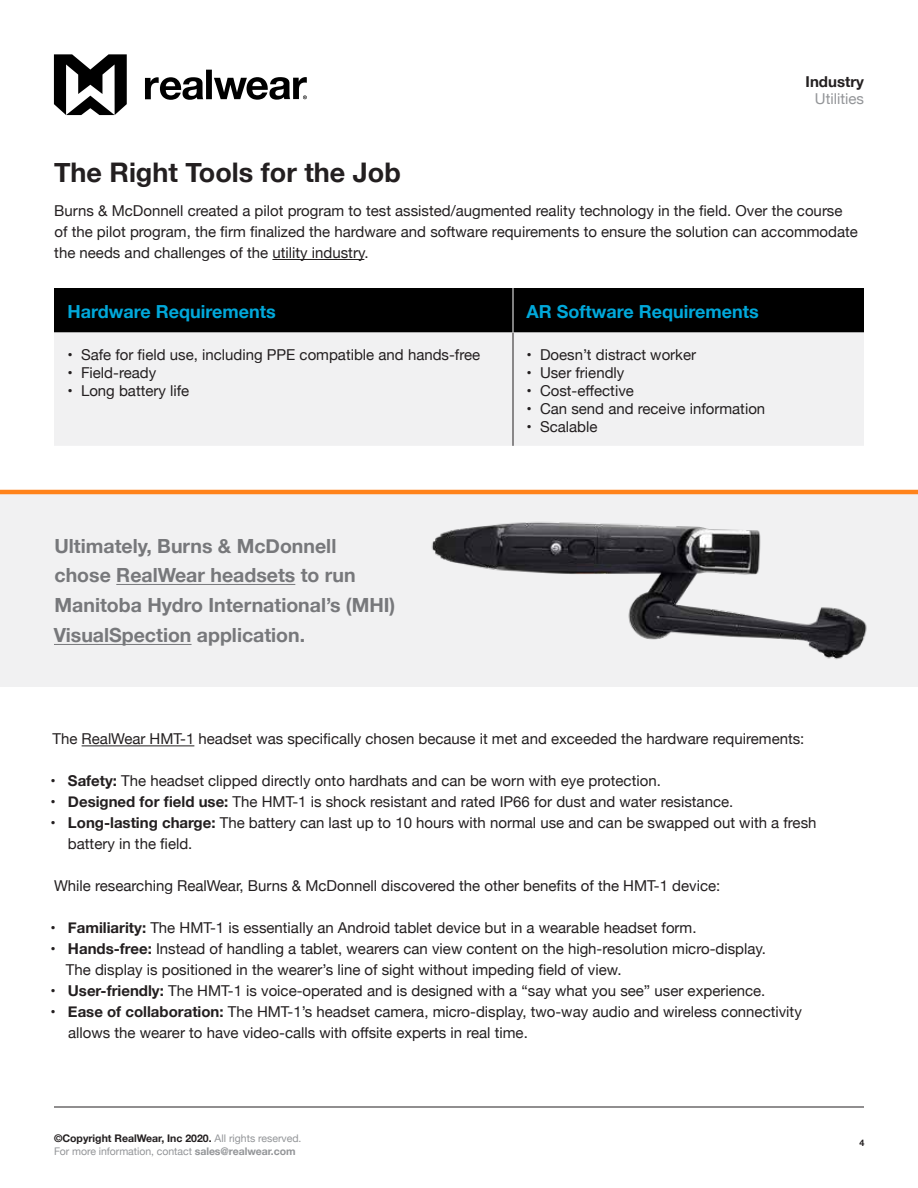
<style>
.page{position:relative;width:918px;height:1188px;background:#fff}
.page>*{position:absolute;margin:0;border:0;box-sizing:border-box;transform-origin:0 0}
.t1{font:700 27px "Helvetica Neue";color:#231f20}
.t2{font:700 19.5px/30px "Helvetica Neue";color:#77787b}
.t3{font:700 18px "Helvetica Neue";color:#00a8da}
.t4{font:15px/21px "Helvetica Neue";color:#231f20}
.t5{font:15px "Helvetica Neue";color:#939598}
.t6{font:700 15px "Helvetica Neue";color:#231f20}
.t7{font:10.5px/13.5px "Helvetica Neue";letter-spacing:-.005em;color:#939598}
.t8{font:700 9px "Helvetica Neue";color:#231f20}
.s1{font-weight:700}
.s2{font-weight:700;color:#231f20}
</style>
<div class="page">
<hr style="left:54px;top:1107px;width:810px;height:1px;background:#231f20">
<svg style="left:145px;top:77px;width:58px;height:23px"></svg>
<div style="left:206px;top:70px;width:6px;height:29px;background:#000"></div>
<svg style="left:214px;top:77px;width:93px;height:23px"></svg>
<svg style="left:54px;top:54px;width:73px;height:61px"></svg>
<div style="left:0;top:490px;width:918px;height:197px;background:#f1f1f2"></div>
<hr style="left:272px;top:259px;width:92px;height:1px;background:#231f20">
<img style="left:431px;top:522px;width:436px;height:138px">
<hr style="left:0;top:490px;width:918px;height:4px;background:#ff831b">
<hr style="left:116px;top:584px;width:179px;height:1px;background:#77787b">
<hr style="left:54px;top:644px;width:138px;height:1px;background:#77787b">
<hr style="left:82px;top:746px;width:112px;height:1px;background:#231f20">
<div style="left:54px;top:288px;width:810px;height:45px;background:#000"></div>
<div style="left:54px;top:333px;width:810px;height:113px;background:#f1f1f2"></div>
<hr style="left:513px;top:333px;width:1px;height:113px;background:#231f20">
<hr style="left:513px;top:288px;width:1px;height:45px;background:#fff">
<h1 class="t1" style="left:54px;top:151px;width:348px">The Right Tools for the Job</h1>
<p class="t6" style="left:806px;top:70px;width:60px">Industry</p>
<p class="t5" style="left:815px;top:88px;width:51px">Utilities</p>
<p class="t4" style="left:54px;top:201px;width:805px">Burns &amp; McDonnell created a pilot program to test assisted/augmented reality technology in the field. Over the course of the pilot program, the firm finalized the hardware and software requirements to ensure the solution can accommodate the needs and challenges of the utility industry.</p>
<p class="t3" style="left:68px;top:297px;width:210px">Hardware Requirements</p>
<p class="t3" style="left:526px;top:297px;width:234px">AR Software Requirements</p>
<p class="t4" style="left:68px;top:345px;width:414px">• Safe for field use, including PPE compatible and hands-free</p>
<p class="t4" style="left:68px;top:363px;width:90px">• Field-ready</p>
<p class="t4" style="left:68px;top:381px;width:123px">• Long battery life</p>
<p class="t4" style="left:526px;top:345px;width:171px">• Doesn’t distract worker</p>
<p class="t4" style="left:526px;top:363px;width:99px">• User friendly</p>
<p class="t4" style="left:526px;top:381px;width:109px">• Cost-effective</p>
<p class="t4" style="left:526px;top:399px;width:240px">• Can send and receive information</p>
<p class="t4" style="left:526px;top:417px;width:72px">• Scalable</p>
<h2 class="t2" style="left:54px;top:531px;width:343px">Ultimately, Burns &amp; McDonnell chose RealWear headsets to run<br>Manitoba Hydro International’s (MHI)<br>VisualSpection application.</h2>
<p class="t4" style="left:52px;top:729px;width:754px">The RealWear HMT-1 headset was specifically chosen because it met and exceeded the hardware requirements:</p>
<p class="t4" style="left:50px;top:771px;width:612px"><span class="s1">• Safety:</span> The headset clipped directly onto hardhats and can be worn with eye protection.</p>
<p class="t4" style="left:50px;top:792px;width:684px"><span class="s1">• Designed for field use:</span> The HMT-1 is shock resistant and rated IP66 for dust and water resistance.</p>
<p class="t4" style="left:68px;top:813px;width:750px;text-indent:-17px"><span class="s1">• Long-lasting charge:</span> The battery can last up to 10 hours with normal use and can be swapped out with a fresh battery in the field.</p>
<p class="t4" style="left:54px;top:876px;width:668px">While researching RealWear, Burns &amp; McDonnell discovered the other benefits of the HMT-1 device:</p>
<p class="t4" style="left:50px;top:918px;width:648px"><span class="s1">• Familiarity:</span> The HMT-1 is essentially an Android tablet device but in a wearable headset form.</p>
<p class="t4" style="left:66px;top:939px;width:702px;text-indent:-15px"><span class="s1">• Hands-free:</span> Instead of handling a tablet, wearers can view content on the high-resolution micro-display.<br>The display is positioned in the wearer’s line of sight without impeding field of view.</p>
<p class="t4" style="left:50px;top:981px;width:716px"><span class="s1">• User-friendly:</span> The HMT-1 is voice-operated and is designed with a “say what you see” user experience.</p>
<p class="t4" style="left:68px;top:1002px;width:735px;text-indent:-18px"><span class="s1">• Ease of collaboration:</span> The HMT-1’s headset camera, micro-display, two-way audio and wireless connectivity allows the wearer to have video-calls with offsite experts in real time.</p>
<p class="t7" style="left:54px;top:1132px;width:249px"><span class="s2">©Copyright RealWear, Inc 2020.</span> All rights reserved.<br>For more information, contact <span class="s1">sales@realwear.com</span></p>
<p class="t8" style="left:860px;top:1136px;width:7px">4</p>
</div>
